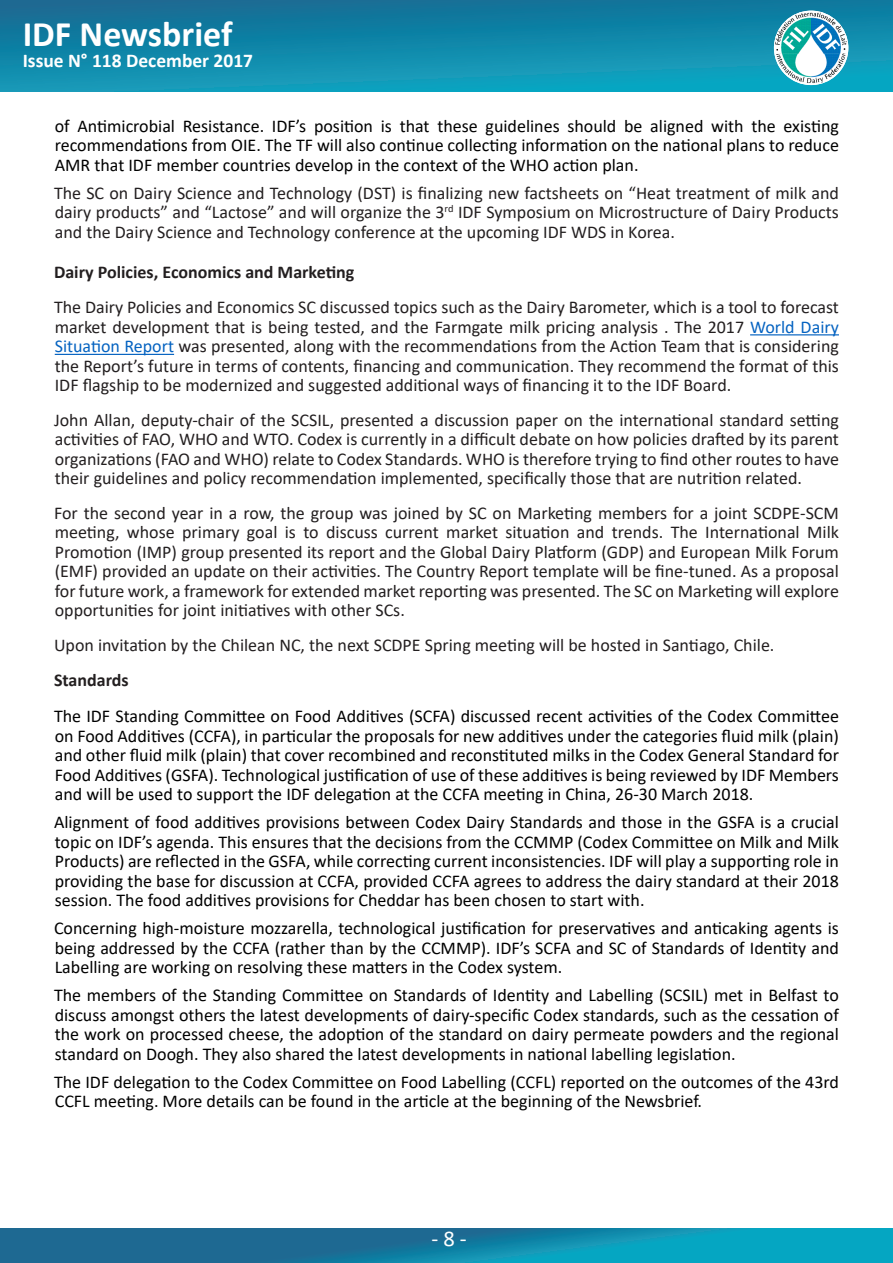
<style>
.page{position:relative;width:893px;height:1263px;background:#fff}
.page>*{position:absolute;margin:0;border:0;box-sizing:border-box;transform-origin:0 0}
.t1{font:700 36px "Calibri";color:#fff}
.t2{font:22.5px "Calibri";color:#fff}
.t3{font:700 19.5px "Calibri";color:#fff}
.t4{font:18px/19.5px "Calibri";color:#000;text-align:justify}
.Normal__Web{font:18px/19.5px "Calibri";color:#231f20;text-align:justify}
.t5{font:700 18px "Calibri";color:#231f20}
.s1{color:#0563c1}
</style>
<div class="page">
<div style="left:0;top:0;width:893px;height:92px;background:linear-gradient(to bottom,#126e95,#10a2bf)"></div>
<img style="left:774px;top:11px;width:74px;height:74px">
<svg style="left:0;top:1229px;width:893px;height:34px;background:#1383a6"></svg>
<hr style="left:750px;top:334px;width:89px;height:1px;background:#0563c1">
<hr style="left:55px;top:354px;width:119px;height:1px;background:#0563c1">
<h1 class="t1" style="left:23px;top:9px;width:211px">IDF Newsbrief</h1>
<p class="t3" style="left:23px;top:47px;width:232px">Issue N° 118 December 2017</p>
<p class="t4" style="left:55px;top:117px;width:786px">of Antimicrobial Resistance. IDF’s position is that these guidelines should be aligned with the existing recommendations from OIE. The TF will also continue collecting information on the national plans to reduce AMR that IDF member countries develop in the context of the WHO action plan.</p>
<p class="Normal__Web" style="left:54px;top:184px;width:786px">The SC on Dairy Science and Technology (DST) is finalizing new factsheets on “Heat treatment of milk and dairy products” and “Lactose” and will organize the 3<sup>rd</sup> IDF Symposium on Microstructure of Dairy Products and the Dairy Science and Technology conference at the upcoming IDF WDS in Korea.</p>
<p class="t5" style="left:54px;top:259px;width:302px">Dairy Policies, Economics and Marketing</p>
<p class="Normal__Web" style="left:54px;top:298px;width:786px">The Dairy Policies and Economics SC discussed topics such as the Dairy Barometer, which is a tool to forecast market development that is being tested, and the Farmgate milk pricing analysis . The 2017 <span class="s1">World Dairy Situation Report</span> was presented, along with the recommendations from the Action Team that is considering the Report’s future in terms of contents, financing and communication. They recommend the format of this IDF flagship to be modernized and suggested additional ways of financing it to the IDF Board.</p>
<p class="Normal__Web" style="left:54px;top:411px;width:786px">John Allan, deputy-chair of the SCSIL, presented a discussion paper on the international standard setting activities of FAO, WHO and WTO. Codex is currently in a difficult debate on how policies drafted by its parent organizations (FAO and WHO) relate to Codex Standards. WHO is therefore trying to find other routes to have their guidelines and policy recommendation implemented, specifically those that are nutrition related.</p>
<p class="Normal__Web" style="left:54px;top:504px;width:786px">For the second year in a row, the group was joined by SC on Marketing members for a joint SCDPE-SCM meeting, whose primary goal is to discuss current market situation and trends. The International Milk Promotion (IMP) group presented its report and the Global Dairy Platform (GDP) and European Milk Forum (EMF) provided an update on their activities. The Country Report template will be fine-tuned. As a proposal for future work, a framework for extended market reporting was presented. The SC on Marketing will explore opportunities for joint initiatives with other SCs.</p>
<p class="Normal__Web" style="left:54px;top:636px;width:722px">Upon invitation by the Chilean NC, the next SCDPE Spring meeting will be hosted in Santiago, Chile.</p>
<p class="t5" style="left:54px;top:668px;width:76px">Standards</p>
<p class="t4" style="left:54px;top:707px;width:786px">The IDF Standing Committee on Food Additives (SCFA) discussed recent activities of the Codex Committee on Food Additives (CCFA), in particular the proposals for new additives under the categories fluid milk (plain) and other fluid milk (plain) that cover recombined and reconstituted milks in the Codex General Standard for Food Additives (GSFA). Technological justification of use of these additives is being reviewed by IDF Members and will be used to support the IDF delegation at the CCFA meeting in China, 26-30 March 2018.</p>
<p class="t4" style="left:54px;top:813px;width:786px">Alignment of food additives provisions between Codex Dairy Standards and those in the GSFA is a crucial topic on IDF’s agenda. This ensures that the decisions from the CCMMP (Codex Committee on Milk and Milk Products) are reflected in the GSFA, while correcting current inconsistencies. IDF will play a supporting role in providing the base for discussion at CCFA, provided CCFA agrees to address the dairy standard at their 2018 session. The food additives provisions for Cheddar has been chosen to start with.</p>
<p class="t4" style="left:54px;top:919px;width:786px">Concerning high-moisture mozzarella, technological justification for preservatives and anticaking agents is being addressed by the CCFA (rather than by the CCMMP). IDF’s SCFA and SC of Standards of Identity and Labelling are working on resolving these matters in the Codex system.</p>
<p class="t4" style="left:54px;top:986px;width:786px">The members of the Standing Committee on Standards of Identity and Labelling (SCSIL) met in Belfast to discuss amongst others the latest developments of dairy-specific Codex standards, such as the cessation of the work on processed cheese, the adoption of the standard on dairy permeate powders and the regional standard on Doogh. They also shared the latest developments in national labelling legislation.</p>
<p class="t4" style="left:54px;top:1073px;width:786px">The IDF delegation to the Codex Committee on Food Labelling (CCFL) reported on the outcomes of the 43rd<br>CCFL meeting. More details can be found in the article at the beginning of the Newsbrief.</p>
<p class="t2" style="left:431px;top:1223px;width:37px">- 8 -</p>
</div>
